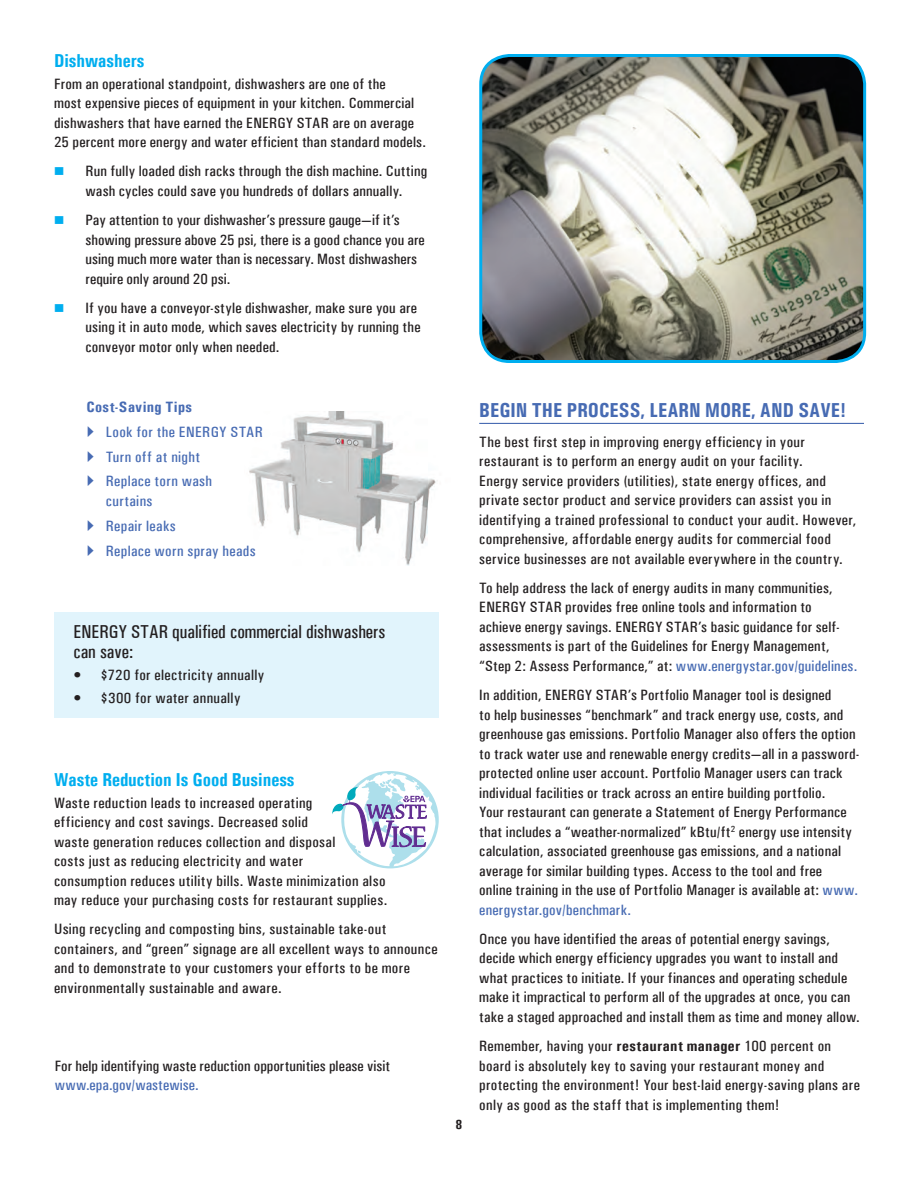
<style>
.page{position:relative;width:918px;height:1188px;background:#fff}
.page>*{position:absolute;margin:0;border:0;box-sizing:border-box;transform-origin:0 0}
.subhead_1{font:700 20.25px "Univers Condensed";color:#476bb3}
.Box_subheader{font:500 18.75px/19.5px "Univers Condensed";color:#231f20}
.subhead_2{font:700 18.75px "Univers Condensed";color:#00aeef}
.body{font:500 15px/19.5px "Univers Condensed";letter-spacing:.015em;color:#231f20;scale:1.07 1}
.t1{font:500 15px/19.5px "Univers Condensed";letter-spacing:.02em;color:#476bb3;scale:1.07 1}
.CS_Box_head{font:700 15px "Univers Condensed";letter-spacing:.025em;color:#476bb3;scale:1.07 1}
.t2{font:700 13.5px "Univers Condensed";color:#231f20;scale:1.07 1}
.s1{color:#476bb3}
.s2{font-weight:700}
</style>
<div class="page">
<div style="left:54px;top:612px;width:385px;height:105px;background:#e1f4fc"></div>
<img style="left:249px;top:411px;width:187px;height:154px">
<hr style="left:479px;top:423px;width:385px;height:1px;background:#476bb3">
<svg style="left:332px;top:773px;width:104px;height:95px"></svg>
<img style="left:481px;top:56px;width:384px;height:306px">
<div style="left:479px;top:54px;width:387px;height:309px;border:3px solid #00aeef;border-radius:29px"></div>
<p class="subhead_2" style="left:54px;top:49px;width:92px">Dishwashers</p>
<p class="body" style="left:54px;top:74px;width:349px">From an operational standpoint, dishwashers are one of the<br>most expensive pieces of equipment in your kitchen. Commercial dishwashers that have earned the ENERGY STAR are on average 25 percent more energy and water efficient than standard models.</p>
<p class="body" style="left:86px;top:161px;width:321px">Run fully loaded dish racks through the dish machine. Cutting wash cycles could save you hundreds of dollars annually.</p>
<p class="body" style="left:86px;top:210px;width:319px">Pay attention to your dishwasher’s pressure gauge—if it’s showing pressure above 25 psi, there is a good chance you are using much more water than is necessary. Most dishwashers require only around 20 psi.</p>
<p class="body" style="left:86px;top:298px;width:315px">If you have a conveyor-style dishwasher, make sure you are using it in auto mode, which saves electricity by running the conveyor motor only when needed.</p>
<p class="CS_Box_head" style="left:86px;top:398px;width:100px">Cost-Saving Tips</p>
<p class="t1" style="left:106px;top:422px;width:148px">Look for the ENERGY STAR</p>
<p class="t1" style="left:106px;top:447px;width:90px">Turn off at night</p>
<p class="t1" style="left:106px;top:472px;width:101px">Replace torn wash curtains</p>
<p class="t1" style="left:106px;top:516px;width:67px">Repair leaks</p>
<p class="t1" style="left:106px;top:541px;width:142px">Replace worn spray heads</p>
<p class="Box_subheader" style="left:73px;top:622px;width:313px">ENERGY STAR qualified commercial dishwashers can save:</p>
<p class="body" style="left:73px;top:665px;width:180px">• $720 for electricity annually</p>
<p class="body" style="left:73px;top:689px;width:158px">• $300 for water annually</p>
<p class="subhead_2" style="left:54px;top:768px;width:242px">Waste Reduction Is Good Business</p>
<p class="body" style="left:54px;top:793px;width:313px">Waste reduction leads to increased operating<br>efficiency and cost savings. Decreased solid<br>waste generation reduces collection and disposal<br>costs just as reducing electricity and water<br>consumption reduces utility bills. Waste minimization also may reduce your purchasing costs for restaurant supplies.</p>
<p class="body" style="left:54px;top:920px;width:360px">Using recycling and composting bins, sustainable take-out containers, and “green” signage are all excellent ways to announce and to demonstrate to your customers your efforts to be more environmentally sustainable and aware.</p>
<p class="body" style="left:55px;top:1056px;width:315px">For help identifying waste reduction opportunities please visit</p>
<p class="t1" style="left:55px;top:1076px;width:136px">www.epa.gov/wastewise.</p>
<p class="t2" style="left:456px;top:1117px;width:8px">8</p>
<p class="subhead_1" style="left:479px;top:398px;width:368px">BEGIN THE PROCESS, LEARN MORE, AND SAVE!</p>
<p class="body" style="left:479px;top:432px;width:354px">The best first step in improving energy efficiency in your restaurant is to perform an energy audit on your facility.<br>Energy service providers (utilities), state energy offices, and private sector product and service providers can assist you in identifying a trained professional to conduct your audit. However, comprehensive, affordable energy audits for commercial food service businesses are not available everywhere in the country.</p>
<p class="body" style="left:479px;top:578px;width:355px">To help address the lack of energy audits in many communities, ENERGY STAR provides free online tools and information to achieve energy savings. ENERGY STAR’s basic guidance for self&shy;assessments is part of the Guidelines for Energy Management, “Step 2: Assess Performance,” at: <span class="s1">www.energystar.gov/guidelines.</span></p>
<p class="body" style="left:479px;top:685px;width:357px">In addition, ENERGY STAR’s Portfolio Manager tool is designed<br>to help businesses “benchmark” and track energy use, costs, and greenhouse gas emissions. Portfolio Manager also offers the option to track water use and renewable energy credits—all in a password&shy;protected online user account. Portfolio Manager users can track individual facilities or track across an entire building portfolio.<br>Your restaurant can generate a Statement of Energy Performance that includes a “weather-normalized” kBtu/ft<sup>2</sup> energy use intensity calculation, associated greenhouse gas emissions, and a national average for similar building types. Access to the tool and free<br>online training in the use of Portfolio Manager is available at: <span class="s1">www. energystar.gov/benchmark.</span></p>
<p class="body" style="left:479px;top:929px;width:357px">Once you have identified the areas of potential energy savings, decide which energy efficiency upgrades you want to install and what practices to initiate. If your finances and operating schedule make it impractical to perform all of the upgrades at once, you can take a staged approached and install them as time and money allow.</p>
<p class="body" style="left:479px;top:1036px;width:330px">Remember, having your <span class="s2">restaurant manager</span> 100 percent on board is absolutely key to saving your restaurant money and</p>
<p class="body" style="left:479px;top:1095px;width:282px">only as good as the staff that is implementing them!</p>
<p class="body" style="left:479px;top:1075px;width:357px">protecting the environment! Your best-laid energy-saving plans are</p>
</div>
